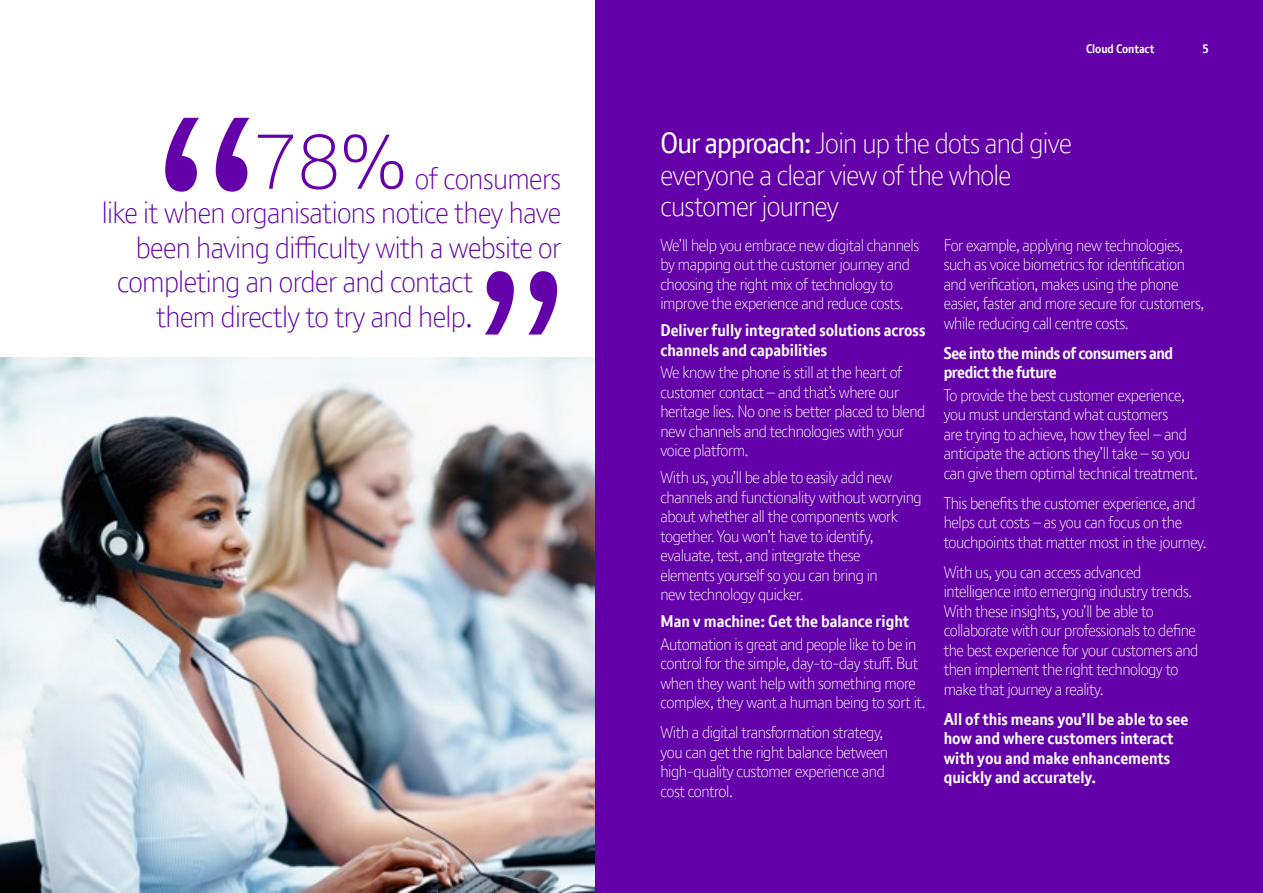
<style>
.page{position:relative;width:1263px;height:893px;background:#fff}
.page>*{position:absolute;margin:0;border:0;box-sizing:border-box;transform-origin:0 0}
.t1{font:300 365.85px "BT Font";color:#6400aa;scale:.92 1}
.t2{font:300 313.8px "BT Font";color:#6400aa;scale:.92 1}
.t3{font:300 75px "BT Font";color:#6400aa}
.t4{font:300 30px "BT Font";letter-spacing:-.02em;color:#6400aa}
.t5{font:300 28.5px/31.5px "BT Font";letter-spacing:-.025em;color:#fff}
.t6{font:300 16.5px/19.5px "BT Font";letter-spacing:-.025em;color:#fff}
.t7{font:700 16.5px/19.5px "BT Font";color:#fff}
.t8{font:700 16.5px/19.5px "BT Font";letter-spacing:-.025em;color:#fff}
.t9{font:700 12px "BT Font";color:#fff}
.s1{font-size:34.5px}
.s2{font-weight:400}
</style>
<div class="page">
<img style="left:0;top:358px;width:595px;height:535px">
<div style="left:595px;top:0;width:668px;height:893px;background:#6400aa"></div>
<h1 class="t1" style="left:143px;top:15px;width:135px">“</h1>
<h3 class="t3" style="left:254px;top:114px;width:154px">78%</h3>
<h3 class="t4" style="left:415px;top:159px;width:148px">of consumers</h3>
<h3 class="t4" style="left:102px;top:193px;width:461px">like it when organisations notice they have</h3>
<h3 class="t4" style="left:136px;top:228px;width:427px">been having difficulty with a website or</h3>
<h3 class="t4" style="left:117px;top:262px;width:358px">completing an order and contact</h3>
<h2 class="t2" style="left:576px;top:422px;width:116px;rotate:-180deg">“</h2>
<h3 class="t4" style="left:156px;top:297px;width:318px">them directly to try and help<span class="s1">.</span></h3>
<p class="t9" style="left:1086px;top:41px;width:70px">Cloud Contact</p>
<p class="t9" style="left:1202px;top:41px;width:8px">5</p>
<p class="t9" style="left:1202px;top:41px;width:9px">A</p>
<h3 class="t5" style="left:660px;top:127px;width:413px"><span class="s2">Our approach:</span> Join up the dots and give everyone a clear view of the whole customer journey</h3>
<p class="t6" style="left:660px;top:235px;width:260px">We’ll help you embrace new digital channels by mapping out the customer journey and choosing the right mix of technology to improve the experience and reduce costs.</p>
<p class="t7" style="left:660px;top:321px;width:266px">Deliver fully integrated solutions across channels and capabilities</p>
<p class="t6" style="left:660px;top:362px;width:266px">We know the phone is still at the heart of customer contact – and that’s where our heritage lies. No one is better placed to blend new channels and technologies with your voice platform.</p>
<p class="t6" style="left:660px;top:467px;width:263px">With us, you’ll be able to easily add new channels and functionality without worrying about whether all the components work together. You won’t have to identify, evaluate, test, and integrate these<br>elements yourself so you can bring in<br>new technology quicker.</p>
<p class="t7" style="left:660px;top:612px;width:250px">Man v machine: Get the balance right</p>
<p class="t6" style="left:660px;top:634px;width:267px">Automation is great and people like to be in control for the simple, day-to-day stuff. But when they want help with something more complex, they want a human being to sort it.</p>
<p class="t6" style="left:660px;top:722px;width:229px">With a digital transformation strategy, you can get the right balance between high-quality customer experience and cost control.</p>
<p class="t6" style="left:944px;top:235px;width:262px">For example, applying new technologies, such as voice biometrics for identification and verification, makes using the phone easier, faster and more secure for customers, while reducing call centre costs.</p>
<p class="t8" style="left:944px;top:343px;width:231px">See into the minds of consumers and predict the future</p>
<p class="t6" style="left:944px;top:385px;width:256px">To provide the best customer experience, you must understand what customers<br>are trying to achieve, how they feel – and anticipate the actions they’ll take – so you can give them optimal technical treatment.</p>
<p class="t6" style="left:944px;top:493px;width:264px">This benefits the customer experience, and helps cut costs – as you can focus on the touchpoints that matter most in the journey.</p>
<p class="t6" style="left:944px;top:562px;width:256px">With us, you can access advanced intelligence into emerging industry trends.<br>With these insights, you’ll be able to collaborate with our professionals to define the best experience for your customers and then implement the right technology to make that journey a reality.</p>
<p class="t7" style="left:944px;top:709px;width:246px">All of this means you’ll be able to see how and where customers interact with you and make enhancements quickly and accurately.</p>
</div>
